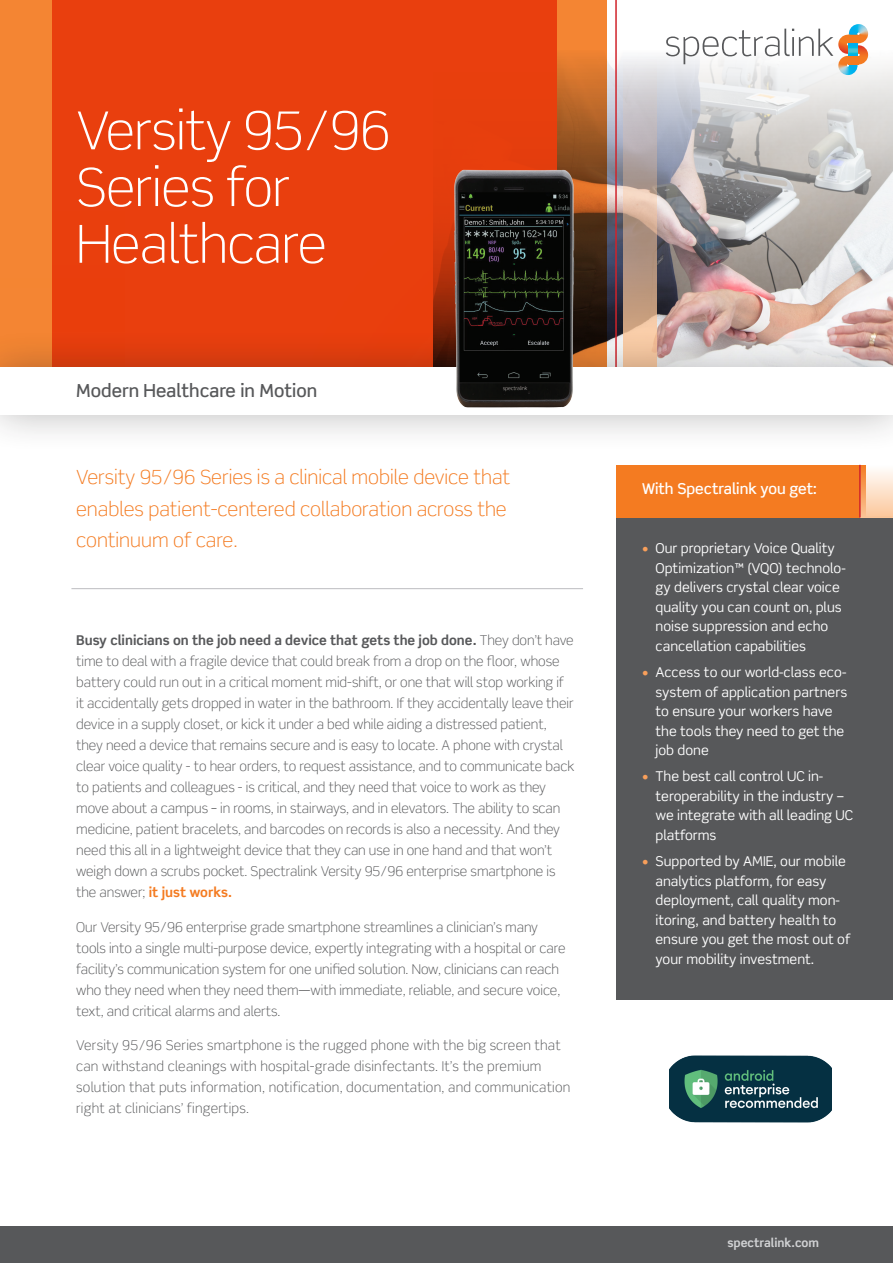
<style>
.page{position:relative;width:893px;height:1263px;background:#fff}
.page>*{position:absolute;margin:0;border:0;box-sizing:border-box;transform-origin:0 0}
.t1{font:300 52.5px/56.7px "Scene Pro";letter-spacing:-.01em;color:#fff}
.t2{font:300 19.5px/31.5px "Scene Std";color:#f47b21}
.t3{font:500 18px "Scene Std";color:#57585a}
.t4{font:500 15px "Scene Std";color:#fff}
.Body{font:300 13.5px/21px "Scene Std";color:#57585a}
.t5{font:13.5px/19.5px "Scene Std";color:#fff}
.Body-2{font:300 13.5px/21px "Scene Std";letter-spacing:.02em;color:#57585a}
.Body-3{font:700 12px "Scene Std";color:#d1d2d4}
.s1{font-weight:700}
.s2{font-weight:700;color:#f47b21}
.s3{color:#f89f5b}
</style>
<div class="page">
<img style="left:607px;top:52px;width:286px;height:276px">
<svg style="left:0;top:0;width:607px;height:328px;background:#d9752d"></svg>
<div style="left:53px;top:0;width:504px;height:387px;background:#e93f0e"></div>
<svg style="left:623px;top:60px;width:34px;height:268px;background:#c3aea3"></svg>
<hr style="left:615px;top:0;width:2px;height:395px;background:#d1232a">
<div style="left:0;top:328px;width:893px;height:125px;background:#231f20;opacity:.31"></div>
<div style="left:0;top:367px;width:893px;height:48px;background:#fff"></div>
<img style="left:837px;top:66px;width:21px;height:9px">
<img style="left:850px;top:24px;width:17px;height:5px">
<svg style="left:666px;top:29px;width:202px;height:37px"></svg>
<hr style="left:71px;top:588px;width:512px;height:1px;background:#bcbdc0">
<div style="left:0;top:1226px;width:893px;height:37px;background:#57585a"></div>
<img style="left:455px;top:153px;width:134px;height:269px">
<div style="left:616px;top:516px;width:277px;height:483px;background:#57585a"></div>
<div style="left:616px;top:465px;width:249px;height:52px;background:#f47b21"></div>
<svg style="left:861px;top:465px;width:32px;height:52px;background:#fcd7ba"></svg>
<hr style="left:859px;top:465px;width:2px;height:52px;background:#d1232a">
<img style="left:670px;top:1056px;width:162px;height:66px">
<h3 class="t1" style="left:76px;top:102px;width:316px">Versity 95/96<br>Series for<br>Healthcare</h3>
<h2 class="t3" style="left:76px;top:379px;width:243px">Modern Healthcare in Motion</h2>
<h2 class="t2" style="left:76px;top:462px;width:436px">Versity 95/96 Series is a clinical mobile device that enables patient-centered collaboration across the continuum of care.</h2>
<p class="Body" style="left:76px;top:630px;width:500px"><span class="s1">Busy clinicians on the job need a device that gets the job done.</span> They don’t have time to deal with a fragile device that could break from a drop on the floor, whose battery could run out in a critical moment mid-shift, or one that will stop working if it accidentally gets dropped in water in the bathroom. If they accidentally leave their device in a supply closet, or kick it under a bed while aiding a distressed patient, they need a device that remains secure and is easy to locate. A phone with crystal clear voice quality - to hear orders, to request assistance, and to communicate back to patients and colleagues - is critical, and they need that voice to work as they move about a campus – in rooms, in stairways, and in elevators. The ability to scan medicine, patient bracelets, and barcodes on records is also a necessity. And they need this all in a lightweight device that they can use in one hand and that won’t weigh down a scrubs pocket. Spectralink Versity 95/96 enterprise smartphone is the answer; <span class="s2">it just works.</span></p>
<p class="Body" style="left:76px;top:916px;width:491px">Our Versity 95/96 enterprise grade smartphone streamlines a clinician’s many tools into a single multi-purpose device, expertly integrating with a hospital or care facility’s communication system for one unified solution. Now, clinicians can reach who they need when they need them—with immediate, reliable, and secure voice, text, and critical alarms and alerts.</p>
<p class="Body-2" style="left:76px;top:1035px;width:496px">Versity 95/96 Series smartphone is the rugged phone with the big screen that can withstand cleanings with hospital-grade disinfectants. It’s the premium solution that puts information, notification, documentation, and communication right at clinicians’ fingertips.</p>
<h3 class="t4" style="left:642px;top:479px;width:176px">With Spectralink you get:</h3>
<p class="t5" style="left:655px;top:539px;width:192px;text-indent:-14px"><span class="s3">•</span> Our proprietary Voice Quality<br>Optimization™ (VQO) technolo&shy;gy delivers crystal clear voice quality you can count on, plus noise suppression and echo cancellation capabilities</p>
<p class="t5" style="left:655px;top:662px;width:193px;text-indent:-14px"><span class="s3">•</span> Access to our world-class eco&shy;system of application partners to ensure your workers have the tools they need to get the job done</p>
<p class="t5" style="left:655px;top:767px;width:199px;text-indent:-14px"><span class="s3">•</span> The best call control UC in&shy;teroperability in the industry – we integrate with all leading UC platforms</p>
<p class="t5" style="left:655px;top:851px;width:196px;text-indent:-14px"><span class="s3">•</span> Supported by AMIE, our mobile analytics platform, for easy deployment, call quality mon&shy;itoring, and battery health to ensure you get the most out of your mobility investment.</p>
<p class="Body-3" style="left:727px;top:1235px;width:93px">spectralink.com</p>
</div>
